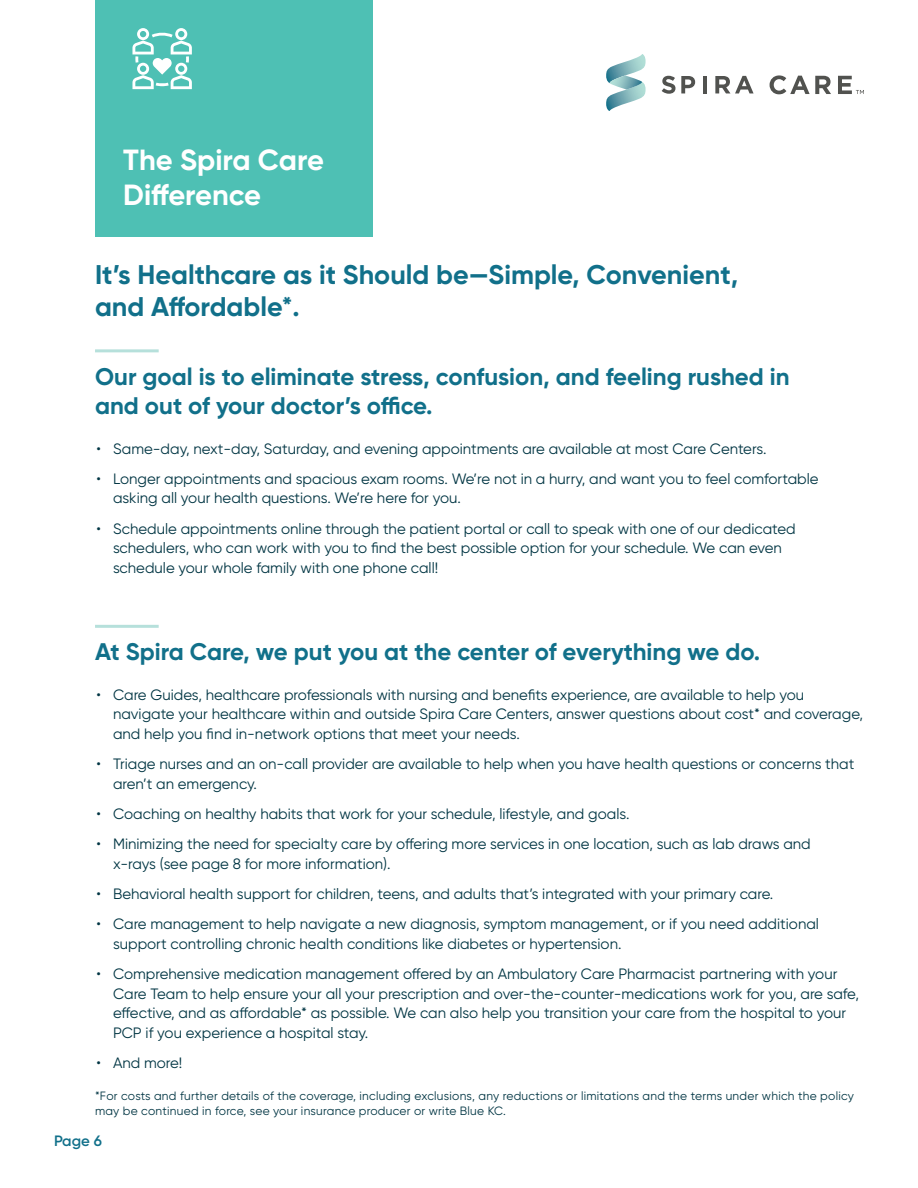
<style>
.page{position:relative;width:918px;height:1188px;background:#fff}
.page>*{position:absolute;margin:0;border:0;box-sizing:border-box;transform-origin:0 0}
.t1{font:700 29.1px/34.7px "Gilroy";color:#fff}
.t2{font:700 27px/32.1px "Gilroy";color:#11708a}
.t3{font:700 24px/29.1px "Gilroy";color:#11708a}
.t4{font:15px/19.5px "Gilroy";color:#003543}
.t5{font:600 15px "Gilroy";color:#11708a}
.t6{font:12px/15px "Gilroy";letter-spacing:.02em;color:#003543}
</style>
<div class="page">
<div style="left:95px;top:0;width:278px;height:237px;background:#4ec0b4"></div>
<svg style="left:132px;top:28px;width:60px;height:61px"></svg>
<hr style="left:95px;top:349px;width:64px;height:3px;background:#b6e0db">
<hr style="left:95px;top:625px;width:64px;height:3px;background:#b6e0db">
<svg style="left:662px;top:76px;width:13px;height:18px"></svg>
<svg style="left:681px;top:76px;width:14px;height:17px"></svg>
<hr style="left:703px;top:76px;width:4px;height:17px;background:#51524f">
<svg style="left:715px;top:76px;width:39px;height:17px"></svg>
<svg style="left:770px;top:75px;width:61px;height:19px"></svg>
<svg style="left:838px;top:76px;width:26px;height:18px"></svg>
<svg style="left:606px;top:54px;width:40px;height:57px"></svg>
<p class="t1" style="left:123px;top:143px;width:202px">The Spira Care<br>Difference</p>
<p class="t2" style="left:95px;top:258px;width:645px">It’s Healthcare as it Should be—Simple, Convenient, and Affordable*.</p>
<p class="t3" style="left:95px;top:362px;width:696px">Our goal is to eliminate stress, confusion, and feeling rushed in and out of your doctor’s office.</p>
<p class="t4" style="left:97px;top:439px;width:672px">• Same-day, next-day, Saturday, and evening appointments are available at most Care Centers.</p>
<p class="t4" style="left:113px;top:469px;width:707px;text-indent:-16px">• Longer appointments and spacious exam rooms. We’re not in a hurry, and want you to feel comfortable asking all your health questions. We’re here for you.</p>
<p class="t4" style="left:113px;top:519px;width:684px;text-indent:-16px">• Schedule appointments online through the patient portal or call to speak with one of our dedicated schedulers, who can work with you to find the best possible option for your schedule. We can even schedule your whole family with one phone call!</p>
<p class="t3" style="left:95px;top:637px;width:667px">At Spira Care, we put you at the center of everything we do.</p>
<p class="t4" style="left:113px;top:685px;width:752px;text-indent:-16px">• Care Guides, healthcare professionals with nursing and benefits experience, are available to help you navigate your healthcare within and outside Spira Care Centers, answer questions about cost* and coverage, and help you find in-network options that meet your needs.</p>
<p class="t4" style="left:113px;top:754px;width:743px;text-indent:-16px">• Triage nurses and an on-call provider are available to help when you have health questions or concerns that aren’t an emergency.</p>
<p class="t4" style="left:97px;top:804px;width:535px">• Coaching on healthy habits that work for your schedule, lifestyle, and goals.</p>
<p class="t4" style="left:113px;top:834px;width:699px;text-indent:-16px">• Minimizing the need for specialty care by offering more services in one location, such as lab draws and x-rays (see page 8 for more information).</p>
<p class="t4" style="left:97px;top:884px;width:678px">• Behavioral health support for children, teens, and adults that’s integrated with your primary care.</p>
<p class="t4" style="left:113px;top:914px;width:707px;text-indent:-16px">• Care management to help navigate a new diagnosis, symptom management, or if you need additional support controlling chronic health conditions like diabetes or hypertension.</p>
<p class="t4" style="left:113px;top:964px;width:748px;text-indent:-16px">• Comprehensive medication management offered by an Ambulatory Care Pharmacist partnering with your Care Team to help ensure your all your prescription and over-the-counter-medications work for you, are safe, effective, and as affordable* as possible. We can also help you transition your care from the hospital to your PCP if you experience a hospital stay.</p>
<p class="t4" style="left:97px;top:1053px;width:87px">• And more!</p>
<p class="t6" style="left:95px;top:1089px;width:761px">*For costs and further details of the coverage, including exclusions, any reductions or limitations and the terms under which the policy may be continued in force, see your insurance producer or write Blue KC.</p>
<p class="t5" style="left:54px;top:1131px;width:49px">Page 6</p>
</div>
